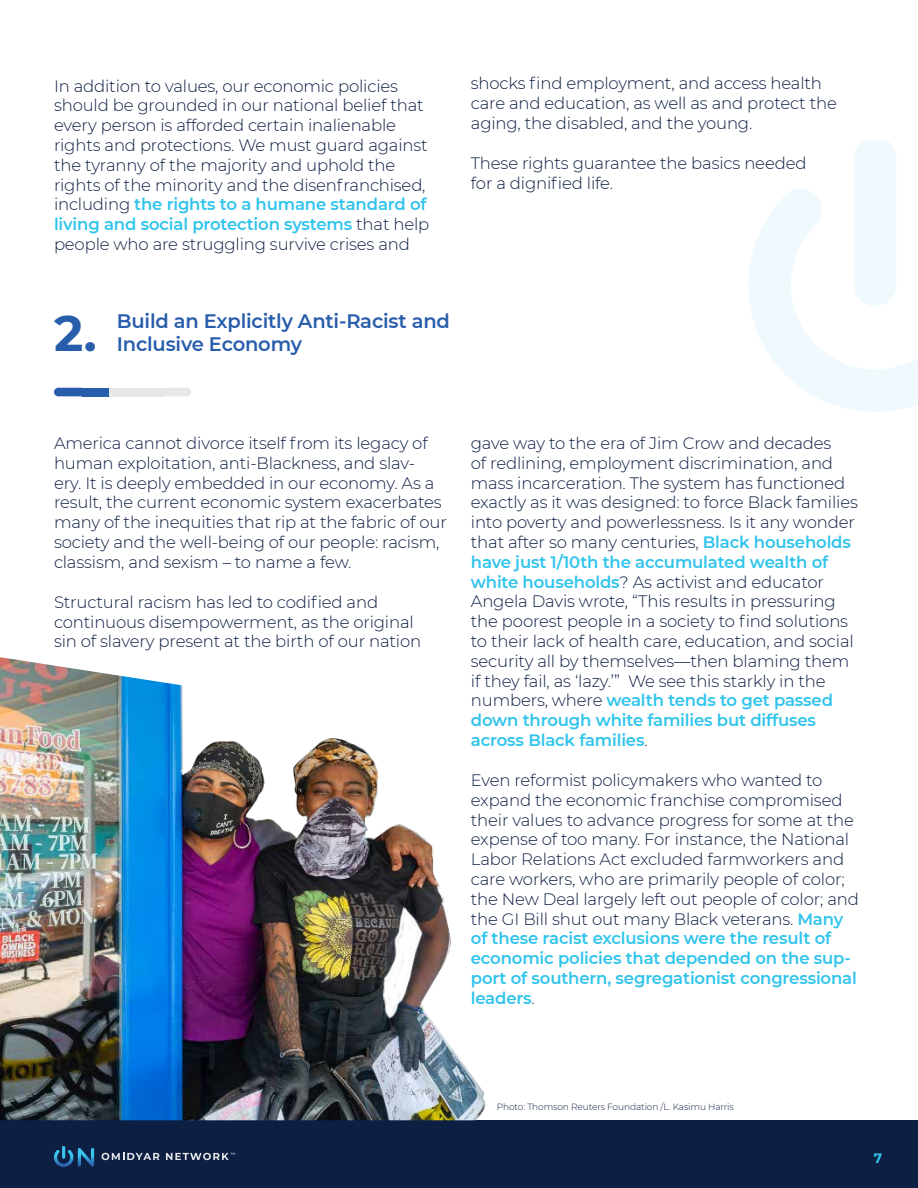
<style>
.page{position:relative;width:918px;height:1188px;background:#fff}
.page>*{position:absolute;margin:0;border:0;box-sizing:border-box;transform-origin:0 0}
.t1{font:700 49.5px "Montserrat";color:#285dab}
.t2{font:600 19.5px/23.4px "Montserrat";letter-spacing:-.01em;color:#285dab}
.t3{font:300 16.5px/19.8px "Montserrat";letter-spacing:-.01em;color:#0e1f44}
.t4{font:700 13.5px "Montserrat";color:#31c4ec}
.t5{font:300 9px "Montserrat";letter-spacing:-.01em;color:#0e1f44}
.s1{font-weight:600;color:#31c4ec}
</style>
<div class="page">
<div style="left:0;top:1120px;width:918px;height:68px;background:#0e1f44"></div>
<svg style="left:54px;top:1146px;width:40px;height:21px"></svg>
<svg style="left:102px;top:1153px;width:57px;height:7px"></svg>
<svg style="left:166px;top:1153px;width:69px;height:7px"></svg>
<svg style="left:749px;top:141px;width:169px;height:271px"></svg>
<svg style="left:54px;top:388px;width:28px;height:8px"></svg>
<svg style="left:163px;top:388px;width:28px;height:8px"></svg>
<div style="left:82px;top:388px;width:27px;height:8px;background:#285dab"></div>
<div style="left:109px;top:388px;width:27px;height:8px;background:#e6e7e8"></div>
<div style="left:136px;top:388px;width:27px;height:8px;background:#e6e7e8"></div>
<img style="left:0;top:657px;width:486px;height:463px">
<p class="t3" style="left:54px;top:75px;width:377px">In addition to values, our economic policies should be grounded in our national belief that every person is afforded certain inalienable rights and protections. We must guard against the tyranny of the majority and uphold the rights of the minority and the disenfranchised, including <span class="s1">the rights to a humane standard of living and social protection systems</span> that help people who are struggling survive crises and</p>
<p class="t3" style="left:471px;top:73px;width:368px">shocks find employment, and access health care and education, as well as and protect the aging, the disabled, and the young.</p>
<p class="t3" style="left:471px;top:153px;width:337px">These rights guarantee the basics needed for a dignified life.</p>
<h1 class="t1" style="left:54px;top:298px;width:44px">2.</h1>
<p class="t2" style="left:117px;top:309px;width:335px">Build an Explicitly Anti-Racist and<br>Inclusive Economy</p>
<p class="t3" style="left:54px;top:433px;width:394px">America cannot divorce itself from its legacy of human exploitation, anti-Blackness, and slav-<br>ery. It is deeply embedded in our economy. As a result, the current economic system exacerbates many of the inequities that rip at the fabric of our society and the well-being of our people: racism, classism, and sexism – to name a few.</p>
<p class="t3" style="left:54px;top:592px;width:369px">Structural racism has led to codified and continuous disempowerment, as the original sin of slavery present at the birth of our nation</p>
<p class="t3" style="left:471px;top:433px;width:389px">gave way to the era of Jim Crow and decades<br>of redlining, employment discrimination, and mass incarceration. The system has functioned exactly as it was designed: to force Black families into poverty and powerlessness. Is it any wonder that after so many centuries, <span class="s1">Black households have just 1/10th the accumulated wealth of white households</span>? As activist and educator Angela Davis wrote, “This results in pressuring the poorest people in a society to find solutions to their lack of health care, education, and social security all by themselves—then blaming them if they fail, as ‘lazy.’” We see this starkly in the numbers, where <span class="s1">wealth tends to get passed down through white families but diffuses across Black families</span>.</p>
<p class="t3" style="left:471px;top:770px;width:390px">Even reformist policymakers who wanted to expand the economic franchise compromised their values to advance progress for some at the expense of too many. For instance, the National Labor Relations Act excluded farmworkers and care workers, who are primarily people of color; the New Deal largely left out people of color; and the GI Bill shut out many Black veterans. <span class="s1">Many of these racist exclusions were the result of economic policies that depended on the sup&shy;port of southern, segregationist congressional leaders</span>.</p>
<p class="t5" style="left:497px;top:1101px;width:239px">Photo: Thomson Reuters Foundation /L. Kasimu Harris</p>
<p class="t4" style="left:874px;top:1149px;width:10px">7</p>
</div>
